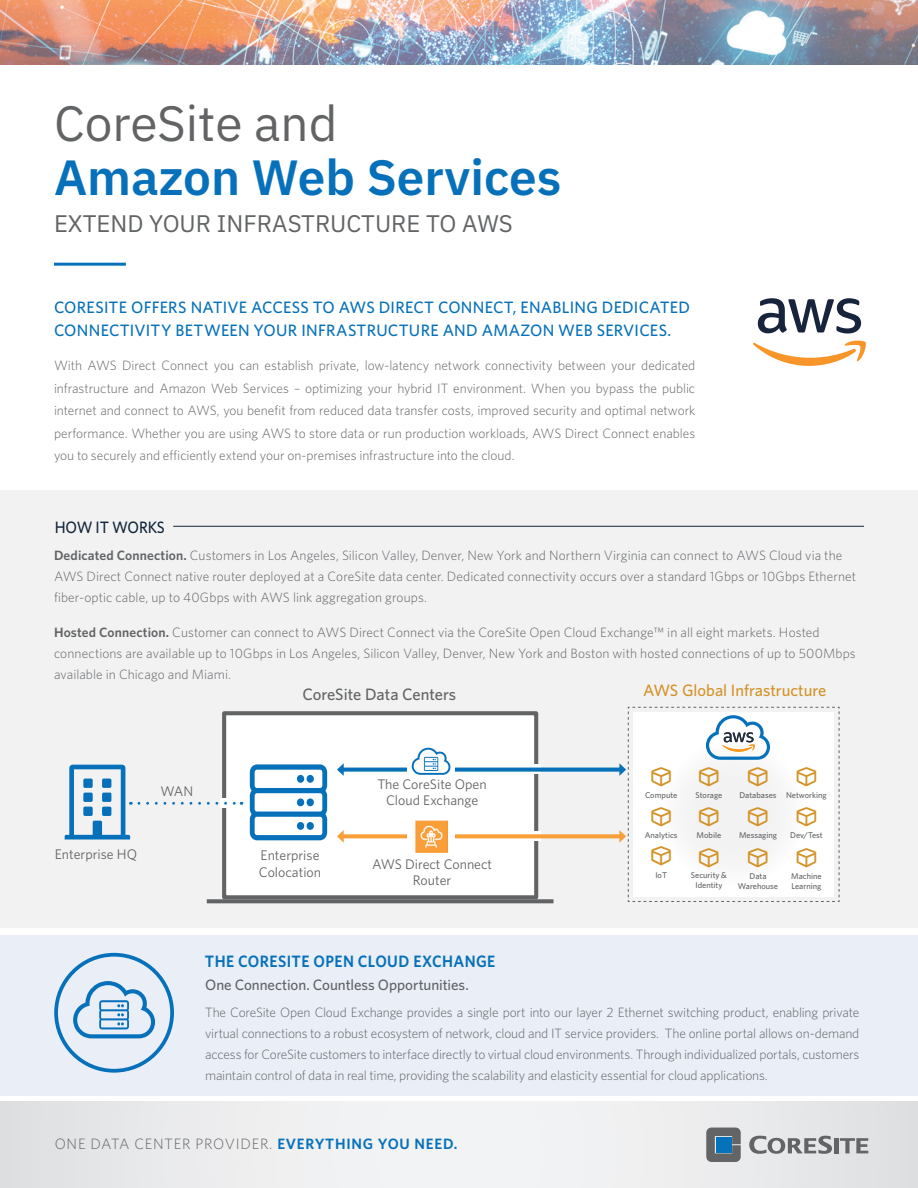
<style>
.page{position:relative;width:918px;height:1188px;background:#fff}
.page>*{position:absolute;margin:0;border:0;box-sizing:border-box;transform-origin:0 0}
.t1{font:600 49.5px/54px "IBM Plex Sans";color:#0671ba}
.t2{font:24px "IBM Plex Sans";color:#616365}
.t3{font:500 16.5px/22.5px "Whitney";letter-spacing:.015em;color:#0671ba}
.t4{font:600 16.5px "Whitney";letter-spacing:.025em;color:#0671ba;scale:.94 1}
.body_back{font:500 16.5px "Whitney";color:#d39328}
.body_back-2{font:500 16.5px "Whitney";color:#616365}
.Bullet_Headers{font:500 16.5px "Whitney";letter-spacing:-.01em;color:#132639;scale:.94 1}
.t5{font:300 15px "Whitney";letter-spacing:.05em;color:#616365}
.t6{font:500 15px "Whitney";letter-spacing:-.005em;color:#616365}
.body_back-3{font:13.95px/16.4px "Whitney";color:#616365;text-align:center}
.t7{font:300 13.5px/21px "Whitney";letter-spacing:.005em;color:#616365;text-align:justify}
.t8{font:500 8.4px/10.1px "Whitney";color:#616365;text-align:center}
.s1{font-weight:400;color:#616365}
.s2{font-weight:600}
.s3{font-weight:600;color:#0671ba}
</style>
<div class="page">
<div style="left:0;top:935px;width:918px;height:160px;background:#eaeef7"></div>
<div style="left:0;top:490px;width:918px;height:438px;background:#f2f2f3"></div>
<img style="left:0;top:0;width:918px;height:64px">
<div style="left:0;top:1102px;width:918px;height:86px;background:linear-gradient(to right,#ebeced,#ebeced)"></div>
<div style="left:222px;top:711px;width:316px;height:188px;background:#fff;border:4px solid #616365"></div>
<svg style="left:532px;top:764px;width:8px;height:10px"></svg>
<svg style="left:532px;top:832px;width:8px;height:9px"></svg>
<svg style="left:207px;top:899px;width:347px;height:4px"></svg>
<svg style="left:344px;top:768px;width:275px;height:4px"></svg>
<svg style="left:337px;top:763px;width:7px;height:13px"></svg>
<svg style="left:344px;top:834px;width:275px;height:4px"></svg>
<svg style="left:337px;top:830px;width:7px;height:13px"></svg>
<svg style="left:250px;top:764px;width:77px;height:76px"></svg>
<div style="left:407px;top:748px;width:48px;height:30px;background:#fff"></div>
<svg style="left:407px;top:820px;width:48px;height:28px"></svg>
<div style="left:220px;top:799px;width:8px;height:9px;background:#fff"></div>
<img style="left:416px;top:821px;width:31px;height:31px">
<svg style="left:139px;top:802px;width:103px;height:3px"></svg>
<svg style="left:412px;top:748px;width:38px;height:27px"></svg>
<svg style="left:73px;top:981px;width:82px;height:57px"></svg>
<svg style="left:65px;top:765px;width:66px;height:75px"></svg>
<div style="left:54px;top:953px;width:120px;height:120px;border:4px solid #0671ba;border-radius:50%"></div>
<hr style="left:54px;top:263px;width:72px;height:3px;background:#0671ba">
<svg style="left:758px;top:298px;width:103px;height:35px"></svg>
<svg style="left:753px;top:340px;width:113px;height:26px"></svg>
<hr style="left:173px;top:526px;width:691px;height:1px;background:#132639">
<svg style="left:706px;top:1128px;width:35px;height:34px"></svg>
<div style="left:716px;top:1137px;width:15px;height:15px;background:#0572ba"></div>
<svg style="left:749px;top:1136px;width:83px;height:18px"></svg>
<div style="left:834px;top:1138px;width:5px;height:15px;background:#626466"></div>
<svg style="left:840px;top:1138px;width:28px;height:15px"></svg>
<svg style="left:619px;top:707px;width:221px;height:195px"></svg>
<p class="t1" style="left:54px;top:92px;width:509px"><span class="s1">CoreSite and<br></span>Amazon Web Services</p>
<p class="t2" style="left:54px;top:205px;width:460px">EXTEND YOUR INFRASTRUCTURE TO AWS</p>
<p class="t3" style="left:54px;top:296px;width:637px">CORESITE OFFERS NATIVE ACCESS TO AWS DIRECT CONNECT, ENABLING DEDICATED<br>CONNECTIVITY BETWEEN YOUR INFRASTRUCTURE AND AMAZON WEB SERVICES.</p>
<p class="t7" style="left:54px;top:354px;width:643px;line-height:22.5px">With AWS Direct Connect you can establish private, low-latency network connectivity between your dedicated infrastructure and Amazon Web Services – optimizing your hybrid IT environment. When you bypass the public internet and connect to AWS, you benefit from reduced data transfer costs, improved security and optimal network performance. Whether you are using AWS to store data or run production workloads, AWS Direct Connect enables you to securely and efficiently extend your on-premises infrastructure into the cloud.</p>
<p class="Bullet_Headers" style="left:55px;top:516px;width:119px">HOW IT WORKS</p>
<p class="t7" style="left:54px;top:544px;width:804px;text-align:left"><span class="s2">Dedicated Connection.</span> Customers in Los Angeles, Silicon Valley, Denver, New York and Northern Virginia can connect to AWS Cloud via the<br>AWS Direct Connect native router deployed at a CoreSite data center. Dedicated connectivity occurs over a standard 1Gbps or 10Gbps Ethernet fiber-optic cable, up to 40Gbps with AWS link aggregation groups.</p>
<p class="t7" style="left:54px;top:621px;width:803px;text-align:left"><span class="s2">Hosted Connection.</span> Customer can connect to AWS Direct Connect via the CoreSite Open Cloud Exchange™ in all eight markets. Hosted connections are available up to 10Gbps in Los Angeles, Silicon Valley, Denver, New York and Boston with hosted connections of up to 500Mbps available in Chicago and Miami.</p>
<p class="body_back-2" style="left:303px;top:684px;width:155px">CoreSite Data Centers</p>
<p class="body_back" style="left:643px;top:679px;width:185px">AWS Global Infrastructure</p>
<p class="body_back-3" style="left:55px;top:846px;width:84px">Enterprise HQ</p>
<p class="body_back-3" style="left:161px;top:783px;width:34px">WAN</p>
<p class="body_back-3" style="left:259px;top:846px;width:64px;text-align:left">Enterprise<br>Colocation</p>
<p class="body_back-3" style="left:378px;top:775px;width:111px">The CoreSite Open<br>Cloud Exchange</p>
<p class="body_back-3" style="left:372px;top:855px;width:122px">AWS Direct Connect<br>Router</p>
<p class="t8" style="left:645px;top:790px;width:34px">Compute</p>
<p class="t8" style="left:739px;top:790px;width:39px">Databases</p>
<p class="t8" style="left:786px;top:790px;width:42px">Networking</p>
<p class="t8" style="left:697px;top:830px;width:26px">Mobile</p>
<p class="t8" style="left:696px;top:790px;width:28px">Storage</p>
<p class="t8" style="left:645px;top:830px;width:34px">Analytics</p>
<p class="t8" style="left:739px;top:830px;width:40px">Messaging</p>
<p class="t8" style="left:790px;top:830px;width:34px">Dev/Test</p>
<p class="t8" style="left:691px;top:870px;width:38px">Security &amp;<br>Identity</p>
<p class="t8" style="left:655px;top:870px;width:13px">IoT</p>
<p class="t8" style="left:738px;top:871px;width:42px">Data<br>Warehouse</p>
<p class="t8" style="left:791px;top:871px;width:32px;text-align:left">Machine<br>Learning</p>
<p class="t4" style="left:205px;top:950px;width:311px">THE CORESITE OPEN CLOUD EXCHANGE</p>
<p class="t6" style="left:205px;top:975px;width:265px">One Connection. Countless Opportunities.</p>
<p class="t7" style="left:205px;top:1002px;width:656px">The CoreSite Open Cloud Exchange provides a single port into our layer 2 Ethernet switching product, enabling private virtual connections to a robust ecosystem of network, cloud and IT service providers. The online portal allows on-demand access for CoreSite customers to interface directly to virtual cloud environments. Through individualized portals, customers maintain control of data in real time, providing the scalability and elasticity essential for cloud applications.</p>
<p class="t5" style="left:55px;top:1134px;width:404px">ONE DATA CENTER PROVIDER. <span class="s3">EVERYTHING YOU NEED.</span></p>
</div>
